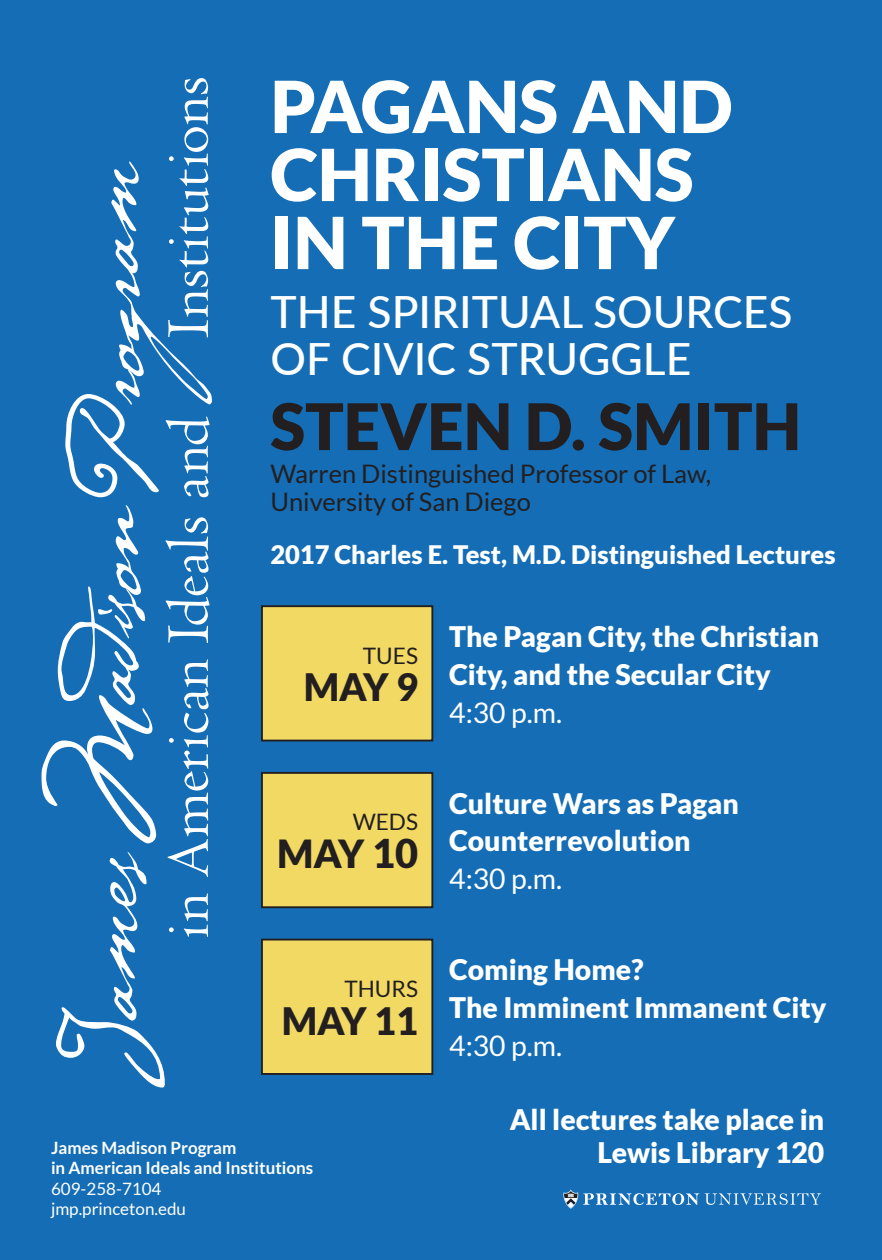
<style>
.page{position:relative;width:882px;height:1260px;background:#146db5}
.page>*{position:absolute;margin:0;border:0;box-sizing:border-box;transform-origin:0 0}
.t1{font:900 71.75px/68.1px "Lato";color:#fff}
.t2{font:900 64.23px "Lato";color:#231f20}
.t3{font:500 44.45px "Lato";color:#fff}
.t4{font:900 38.68px "Lato";color:#231f20}
.t5{font:900 37.8px "Lato";color:#231f20}
.t6{font:900 28.35px/37.8px "Lato";color:#fff}
.t7{font:28.35px "Lato";color:#fff}
.t8{font:25.55px/28.3px "Lato";color:#231f20}
.t9{font:900 25.55px "Lato";color:#fff}
.t10{font:22.75px "Lato";color:#231f20}
.t11{font:700 16.97px "Lato";color:#fff}
.t12{font:16.97px "Lato";color:#fff}
.s1{font-size:39.73px}
</style>
<div class="page">
<svg style="left:705px;top:1193px;width:116px;height:12px"></svg>
<svg style="left:563px;top:1190px;width:136px;height:19px"></svg>
<svg style="left:65px;top:78px;width:147px;height:419px"></svg>
<svg style="left:41px;top:505px;width:169px;height:583px"></svg>
<div style="left:262px;top:606px;width:170px;height:135px;background:#f1d963"></div>
<div style="left:261px;top:605px;width:172px;height:137px;border:2px solid #231f20"></div>
<div style="left:262px;top:773px;width:170px;height:134px;background:#f1d963"></div>
<div style="left:261px;top:772px;width:172px;height:136px;border:2px solid #231f20"></div>
<div style="left:262px;top:940px;width:170px;height:134px;background:#f1d963"></div>
<div style="left:261px;top:939px;width:172px;height:136px;border:2px solid #231f20"></div>
<p class="t1" style="left:270px;top:71px;width:464px">PAGANS AND<br>CHRISTIANS</p>
<p class="t1" style="left:270px;top:207px;width:406px">IN THE CITY</p>
<p class="t3" style="left:270px;top:280px;width:524px">THE SPIRITUAL SOURCES</p>
<p class="t3" style="left:270px;top:326px;width:423px">OF CIVIC STRUGGLE</p>
<p class="t2" style="left:270px;top:389px;width:532px">STEVEN D. SMITH</p>
<p class="t8" style="left:270px;top:459px;width:442px">Warren Distinguished Professor of Law,<br>University of San Diego</p>
<p class="t9" style="left:270px;top:540px;width:567px">2017 Charles E. Test, M.D. Distinguished Lectures</p>
<p class="t10" style="left:363px;top:643px;width:57px">TUES</p>
<p class="t5" style="left:304px;top:665px;width:116px">MAY 9</p>
<p class="t10" style="left:353px;top:809px;width:67px">WEDS</p>
<p class="t4" style="left:277px;top:831px;width:142px">MAY <span class="s1">10</span></p>
<p class="t10" style="left:344px;top:976px;width:75px">THURS</p>
<p class="t5" style="left:282px;top:999px;width:138px">MAY 11</p>
<p class="t11" style="left:51px;top:1138px;width:187px">James Madison Program</p>
<p class="t11" style="left:51px;top:1158px;width:264px">in American Ideals and Institutions</p>
<p class="t12" style="left:51px;top:1179px;width:112px">609-258-7104</p>
<p class="t12" style="left:51px;top:1200px;width:136px">jmp.princeton.edu</p>
<p class="t6" style="left:449px;top:617px;width:372px">The Pagan City, the Christian<br>City, and the Secular City</p>
<p class="t7" style="left:449px;top:697px;width:114px">4:30 p.m.</p>
<p class="t6" style="left:449px;top:784px;width:291px">Culture Wars as Pagan<br>Counterrevolution</p>
<p class="t7" style="left:449px;top:863px;width:114px">4:30 p.m.</p>
<p class="t6" style="left:449px;top:951px;width:196px">Coming Home?</p>
<p class="t6" style="left:449px;top:988px;width:379px">The Imminent Immanent City</p>
<p class="t7" style="left:449px;top:1030px;width:114px">4:30 p.m.</p>
<p class="t6" style="left:510px;top:1103px;width:316px;line-height:33.1px;text-align:right">All lectures take place in<br>Lewis Library 120</p>
</div>
